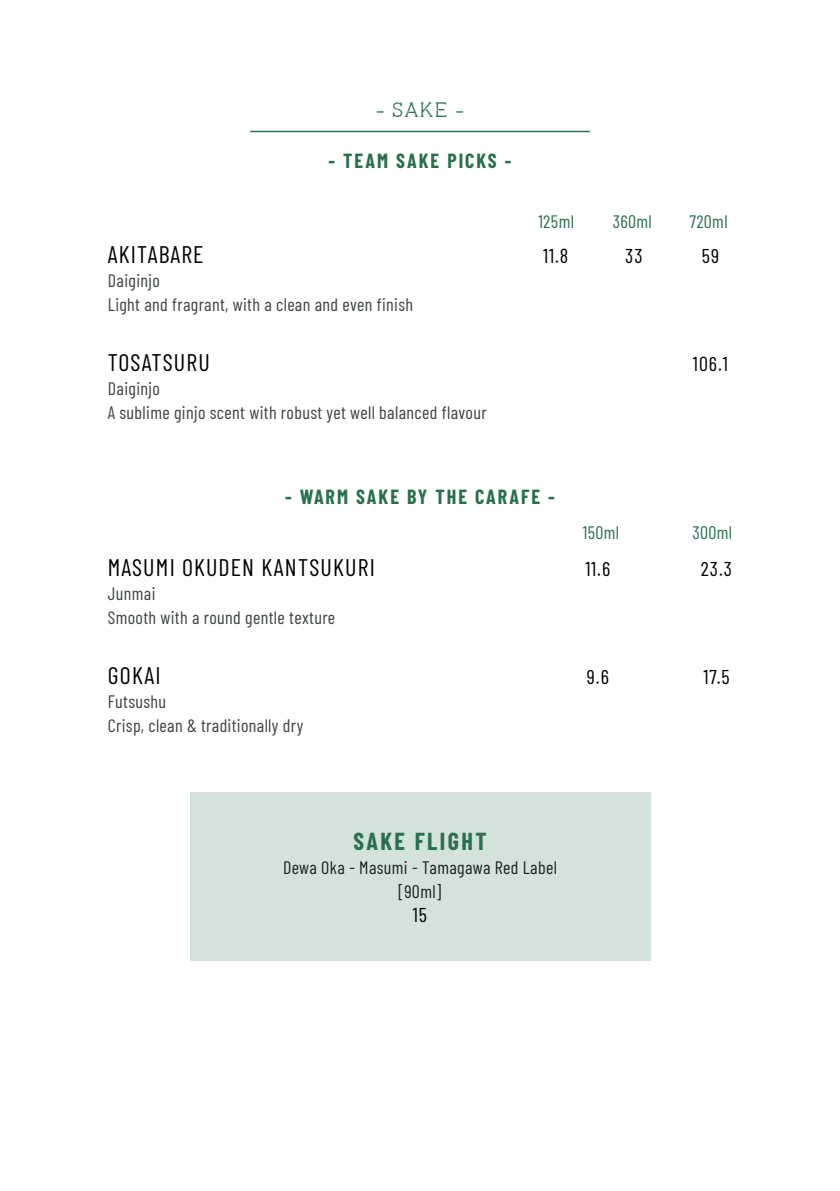
<style>
.page{position:relative;width:840px;height:1191px;background:#fff}
.page>*{position:absolute;margin:0;border:0;box-sizing:border-box;transform-origin:0 0}
.t1{font:24px "Barlow Condensed";letter-spacing:.05em;color:#000}
.t2{font:700 24px "Barlow Condensed";letter-spacing:.1em;color:#2a7050}
.t3{font:700 20px "Barlow Condensed";letter-spacing:.1em;color:#2a7050}
.t4{font:20px "Barlow Condensed";letter-spacing:.05em;color:#000}
.t5{font:20px "pironv 2 stencil";color:#2a7050}
.t6{font:18px/24px "Barlow Condensed";letter-spacing:.02em;color:#3d4243}
.t7{font:18px/24px "Barlow Condensed";letter-spacing:.02em;color:#1c2222;text-align:center}
.t8{font:18px "Barlow Condensed";letter-spacing:.02em;color:#2a7050}
</style>
<div class="page">
<hr style="left:250px;top:131px;width:339px;height:1px;background:#2a7050">
<div style="left:189px;top:792px;width:461px;height:168px;background:#d4e2dc"></div>
<p class="t5" style="left:375px;top:98px;width:90px">- SAKE -</p>
<p class="t3" style="left:328px;top:146px;width:184px">- TEAM SAKE PICKS -</p>
<p class="t8" style="left:538px;top:208px;width:37px">125ml</p>
<p class="t8" style="left:612px;top:208px;width:41px">360ml</p>
<p class="t8" style="left:689px;top:208px;width:40px">720ml</p>
<h1 class="t1" style="left:108px;top:237px;width:97px">AKITABARE</h1>
<p class="t4" style="left:543px;top:241px;width:27px">11.8</p>
<p class="t4" style="left:625px;top:241px;width:19px">33</p>
<p class="t4" style="left:701px;top:241px;width:19px">59</p>
<p class="t6" style="left:108px;top:267px;width:306px">Daiginjo<br>Light and fragrant, with a clean and even finish</p>
<h1 class="t1" style="left:108px;top:345px;width:103px">TOSATSURU</h1>
<p class="t4" style="left:692px;top:349px;width:37px">106.1</p>
<p class="t6" style="left:108px;top:375px;width:380px">Daiginjo<br>A sublime ginjo scent with robust yet well balanced flavour</p>
<p class="t3" style="left:285px;top:482px;width:271px">- WARM SAKE BY THE CARAFE -</p>
<p class="t8" style="left:582px;top:519px;width:38px">150ml</p>
<p class="t8" style="left:692px;top:519px;width:41px">300ml</p>
<h1 class="t1" style="left:108px;top:550px;width:268px">MASUMI OKUDEN KANTSUKURI</h1>
<p class="t4" style="left:585px;top:554px;width:26px">11.6</p>
<p class="t4" style="left:700px;top:554px;width:33px">23.3</p>
<p class="t6" style="left:108px;top:580px;width:229px">Junmai<br>Smooth with a round gentle texture</p>
<h1 class="t1" style="left:108px;top:658px;width:54px">GOKAI</h1>
<p class="t4" style="left:586px;top:662px;width:24px">9.6</p>
<p class="t4" style="left:703px;top:662px;width:28px">17.5</p>
<p class="t6" style="left:108px;top:688px;width:197px">Futsushu<br>Crisp, clean &amp; traditionally dry</p>
<h1 class="t2" style="left:353px;top:824px;width:135px">SAKE FLIGHT</h1>
<p class="t7" style="left:283px;top:854px;width:275px">Dewa Oka - Masumi - Tamagawa Red Label [90ml]</p>
<p class="t4" style="left:412px;top:900px;width:16px">15</p>
</div>
